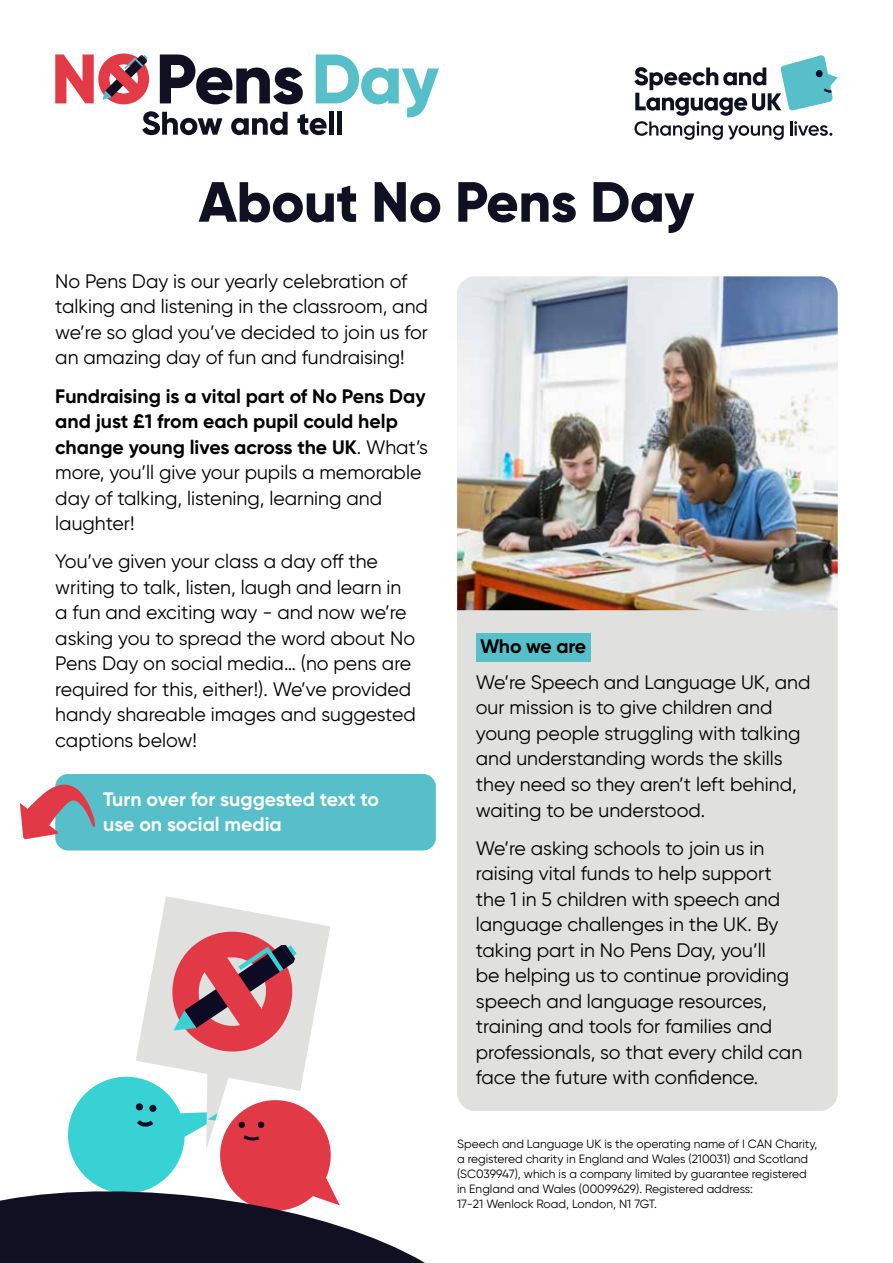
<style>
.page{position:relative;width:893px;height:1263px;background:#fff}
.page>*{position:absolute;margin:0;border:0;box-sizing:border-box;transform-origin:0 0}
.t1{font:800 56.55px "Gilroy";letter-spacing:-.01em;color:#101022}
.t2{font:19.5px/25.5px "Gilroy";color:#000}
.t3{font:700 19.5px/25.5px "Gilroy";color:#000}
.t4{font:700 19.5px/25.5px "Gilroy";letter-spacing:-.005em;color:#fff}
.t5{font:12px/15px "Gilroy";color:#000}
.s1{font-weight:400}
</style>
<div class="page">
<svg style="left:634px;top:55px;width:204px;height:85px"></svg>
<svg style="left:55px;top:54px;width:384px;height:81px"></svg>
<svg style="left:136px;top:896px;width:194px;height:173px;fill:#e0e0df"></svg>
<svg style="left:167px;top:926px;width:131px;height:131px;background:#c4777f"></svg>
<svg style="left:0;top:1069px;width:425px;height:194px"></svg>
<div style="left:457px;top:610px;width:381px;height:501px;background:#e0e0df"></div>
<div style="left:55px;top:774px;width:381px;height:76px;background:#57bfc9;border-radius:13px"></div>
<img style="left:457px;top:276px;width:381px;height:334px">
<div style="left:476px;top:633px;width:114px;height:28px;background:#57bfc9"></div>
<svg style="left:20px;top:784px;width:75px;height:55px"></svg>
<h1 class="t1" style="left:199px;top:166px;width:497px">About No Pens Day</h1>
<p class="t2" style="left:55px;top:268px;width:374px">No Pens Day is our yearly celebration of talking and listening in the classroom, and we’re so glad you’ve decided to join us for an amazing day of fun and fundraising!</p>
<p class="t3" style="left:55px;top:383px;width:374px">Fundraising is a vital part of No Pens Day and just £1 from each pupil could help change young lives across the UK<span class="s1">. What’s more, you’ll give your pupils a memorable day of talking, listening, learning and laughter!</span></p>
<p class="t2" style="left:55px;top:549px;width:362px">You’ve given your class a day off the writing to talk, listen, laugh and learn in a fun and exciting way - and now we’re asking you to spread the word about No Pens Day on social media… (no pens are required for this, either!). We’ve provided handy shareable images and suggested captions below!</p>
<p class="t4" style="left:103px;top:786px;width:277px">Turn over for suggested text to use on social media</p>
<p class="t3" style="left:480px;top:633px;width:107px">Who we are</p>
<p class="t2" style="left:476px;top:669px;width:336px">We’re Speech and Language UK, and our mission is to give children and young people struggling with talking and understanding words the skills they need so they aren’t left behind, waiting to be understood.</p>
<p class="t2" style="left:476px;top:835px;width:328px">We’re asking schools to join us in raising vital funds to help support the 1 in 5 children with speech and language challenges in the UK. By taking part in No Pens Day, you’ll<br>be helping us to continue providing speech and language resources, training and tools for families and professionals, so that every child can face the future with confidence.</p>
<p class="t5" style="left:457px;top:1136px;width:362px">Speech and Language UK is the operating name of I CAN Charity, a registered charity in England and Wales (210031) and Scotland (SC039947), which is a company limited by guarantee registered in England and Wales (00099629). Registered address:<br>17-21 Wenlock Road, London, N1 7GT.</p>
</div>
